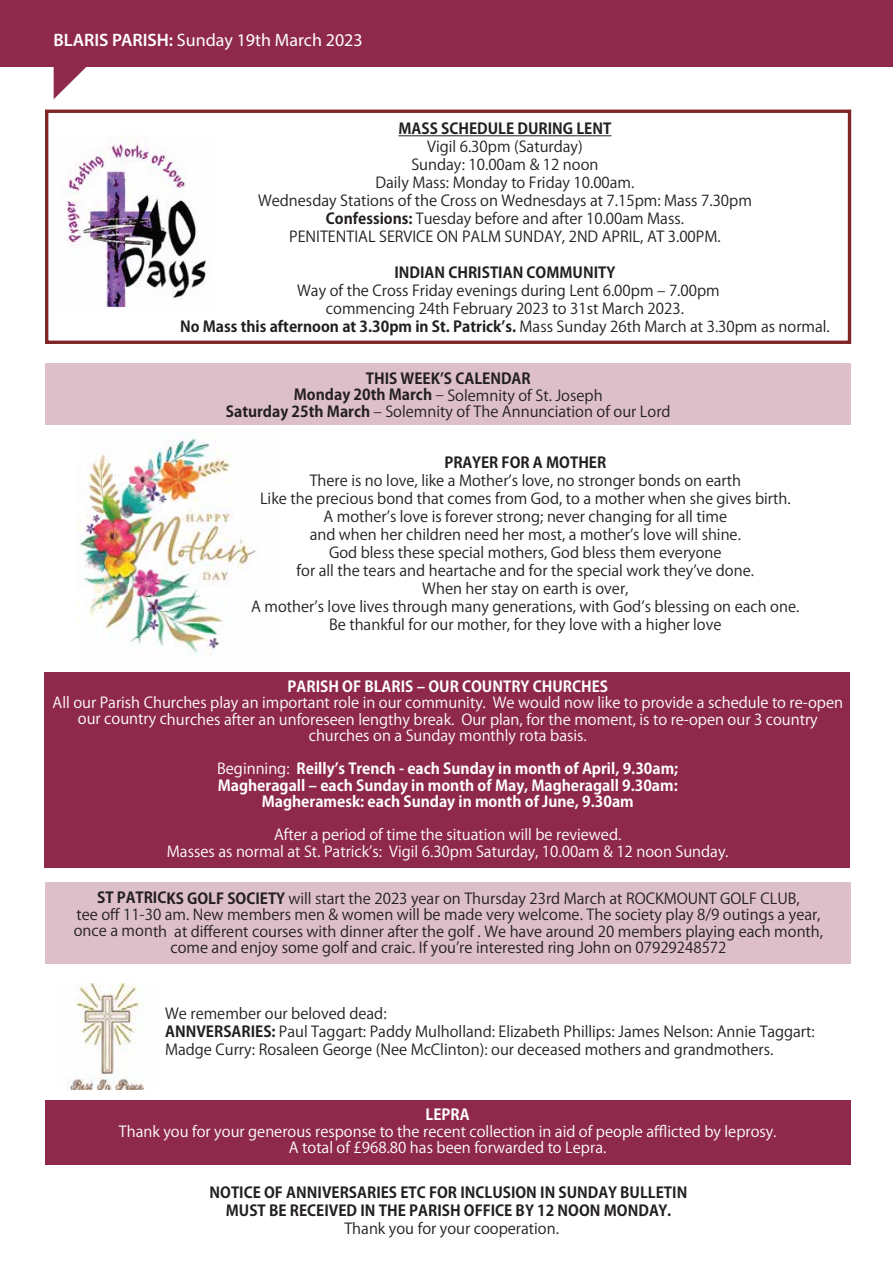
<style>
.page{position:relative;width:893px;height:1263px;background:#fff}
.page>*{position:absolute;margin:0;border:0;box-sizing:border-box;transform-origin:0 0}
.t1{font:18px "Myriad Pro";color:#fff}
.t2{font:15px/18px "Koz Go Pro";color:#231f20;text-align:center}
.t3{font:15px/16.5px "Koz Go Pro";color:#fff;text-align:center}
.t4{font:700 15px/16.5px "Koz Go Pro";color:#fff;text-align:center}
.t5{font:700 15px/18px "Koz Go Pro";color:#231f20;text-align:center}
.s1{font-weight:600}
.s2{font-weight:700}
.s3{font-weight:400}
</style>
<div class="page">
<div style="left:45px;top:110px;width:806px;height:234px;border:3px solid #7f2525"></div>
<img style="left:67px;top:984px;width:78px;height:106px">
<hr style="left:398px;top:135px;width:213px;height:1px;background:#231f20">
<img style="left:67px;top:136px;width:139px;height:172px">
<div style="left:45px;top:882px;width:806px;height:82px;background:#ddbfc9"></div>
<div style="left:45px;top:1100px;width:806px;height:64px;background:#8f294b"></div>
<div style="left:0;top:0;width:893px;height:67px;background:#8f294b"></div>
<svg style="left:54px;top:67px;width:32px;height:32px"></svg>
<div style="left:45px;top:363px;width:805px;height:61px;background:#ddbfc9"></div>
<img style="left:77px;top:431px;width:180px;height:224px">
<div style="left:44px;top:672px;width:806px;height:196px;background:#8f294b"></div>
<p class="t1" style="left:53px;top:29px;width:311px"><span class="s1">BLARIS PARISH:</span> Sunday 19th March 2023</p>
<p class="t5" style="left:398px;top:121px;width:214px">MASS SCHEDULE DURING LENT</p>
<p class="t2" style="left:258px;top:138px;width:495px">Vigil 6.30pm (Saturday)<br>Sunday: 10.00am &amp; 12 noon<br>Daily Mass: Monday to Friday 10.00am.<br>Wednesday Stations of the Cross on Wednesdays at 7.15pm: Mass 7.30pm <span class="s2">Confessions:</span> Tuesday before and after 10.00am Mass.<br>PENITENTIAL SERVICE ON PALM SUNDAY, 2ND APRIL, AT 3.00PM.</p>
<p class="t5" style="left:394px;top:265px;width:223px">INDIAN CHRISTIAN COMMUNITY</p>
<p class="t2" style="left:180px;top:282px;width:651px">Way of the Cross Friday evenings during Lent 6.00pm ‒ 7.00pm<br>commencing 24th February 2023 to 31st March 2023.<br><span class="s2">No Mass this afternoon at 3.30pm in St. Patrickʼs.</span> Mass Sunday 26th March at 3.30pm as normal.</p>
<p class="t2" style="left:226px;top:371px;width:446px;line-height:16.5px"><span class="s2">THIS WEEKʼS CALENDAR<br>Monday 20th March</span> ‒ Solemnity of St. Joseph<br><span class="s2">Saturday 25th March</span> ‒ Solemnity of The Annunciation of our Lord</p>
<p class="t5" style="left:444px;top:455px;width:163px">PRAYER FOR A MOTHER</p>
<p class="t2" style="left:251px;top:472px;width:550px">There is no love, like a Motherʼs love, no stronger bonds on earth<br>Like the precious bond that comes from God, to a mother when she gives birth.<br>A motherʼs love is forever strong; never changing for all time<br>and when her children need her most, a motherʼs love will shine.<br>God bless these special mothers, God bless them everyone<br>for all the tears and heartache and for the special work theyʼve done.<br>When her stay on earth is over,<br>A motherʼs love lives through many generations, with Godʼs blessing on each one.<br>Be thankful for our mother, for they love with a higher love</p>
<p class="t4" style="left:288px;top:679px;width:322px">PARISH OF BLARIS ‒ OUR COUNTRY CHURCHES</p>
<p class="t3" style="left:53px;top:695px;width:792px">All our Parish Churches play an important role in our community. We would now like to provide a schedule to re-open our country churches after an unforeseen lengthy break. Our plan, for the moment, is to re-open our 3 country churches on a Sunday monthly rota basis.</p>
<p class="t4" style="left:217px;top:761px;width:463px"><span class="s3">Beginning:</span> Reillyʼs Trench - each Sunday in month of April, 9.30am;<br>Magheragall ‒ each Sunday in month of May, Magheragall 9.30am:<br>Magheramesk: each Sunday in month of June, 9.30am</p>
<p class="t3" style="left:167px;top:827px;width:563px">After a period of time the situation will be reviewed.<br>Masses as normal at St. Patrickʼs: Vigil 6.30pm Saturday, 10.00am &amp; 12 noon Sunday.</p>
<p class="t2" style="left:74px;top:890px;width:751px;line-height:16.5px"><span class="s2">ST PATRICKS GOLF SOCIETY</span> will start the 2023 year on Thursday 23rd March at ROCKMOUNT GOLF CLUB,<br>tee off 11-30 am. New members men &amp; women will be made very welcome. The society play 8/9 outings a year, once a month at different courses with dinner after the golf . We have around 20 members playing each month, come and enjoy some golf and craic. If youʼre interested ring John on 07929248572</p>
<p class="t2" style="left:165px;top:1005px;width:651px;text-align:left">We remember our beloved dead:<br><span class="s2">ANNVERSARIES:</span> Paul Taggart: Paddy Mulholland: Elizabeth Phillips: James Nelson: Annie Taggart:<br>Madge Curry: Rosaleen George (Nee McClinton): our deceased mothers and grandmothers.</p>
<p class="t4" style="left:426px;top:1107px;width:46px">LEPRA</p>
<p class="t3" style="left:119px;top:1123px;width:659px">Thank you for your generous response to the recent collection in aid of people afflicted by leprosy.<br>A total of £968.80 has been forwarded to Lepra.</p>
<p class="t5" style="left:210px;top:1184px;width:479px">NOTICE OF ANNIVERSARIES ETC FOR INCLUSION IN SUNDAY BULLETIN<br>MUST BE RECEIVED IN THE PARISH OFFICE BY 12 NOON MONDAY.</p>
<p class="t2" style="left:344px;top:1219px;width:216px">Thank you for your cooperation.</p>
</div>
